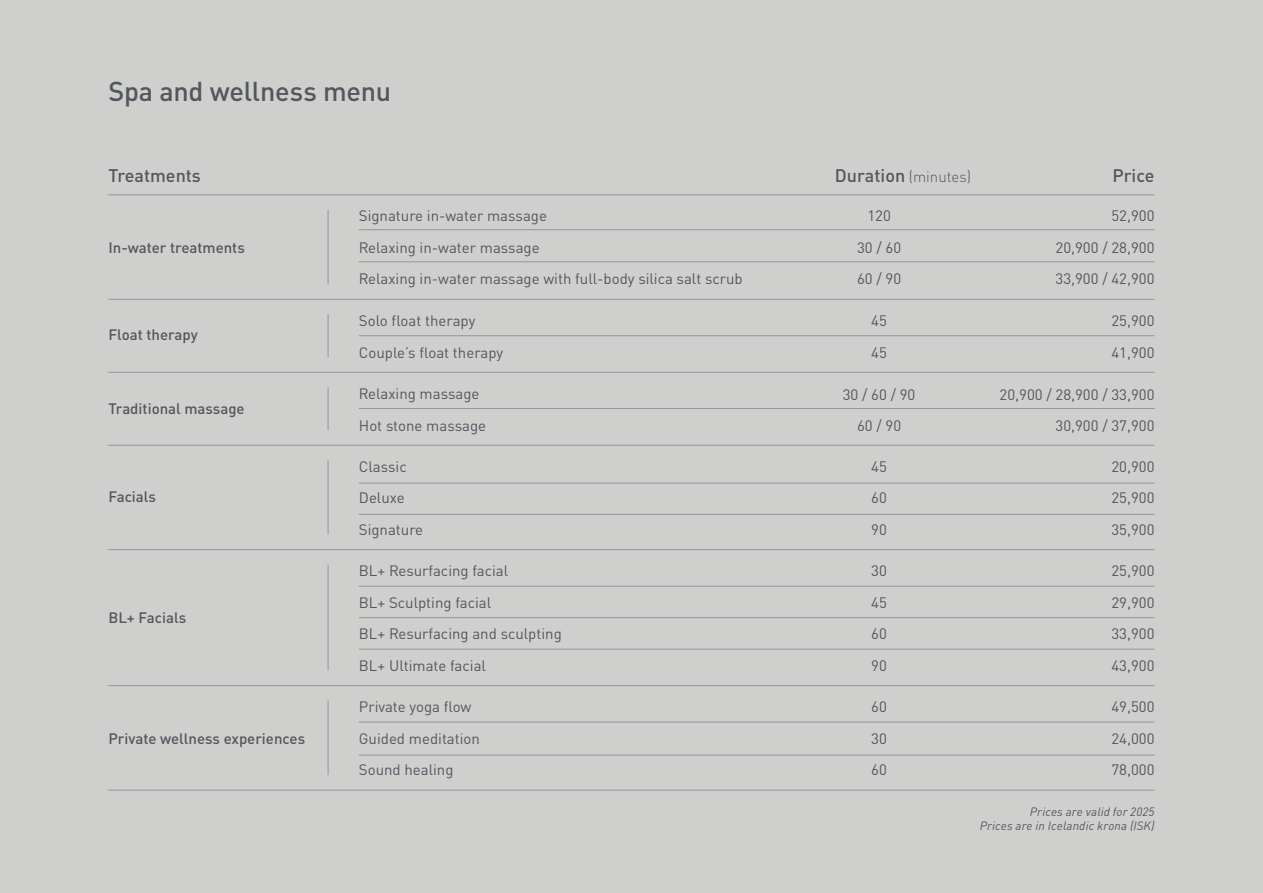
<style>
.page{position:relative;width:1263px;height:893px;background:#cfd0ce}
.page>*{position:absolute;margin:0;border:0;box-sizing:border-box;transform-origin:0 0}
.t1{font:500 27px "DIN Pro";letter-spacing:-.01em;color:#52575d}
.t2{font:500 18px "DIN Pro";color:#52575d}
.t3{font:15px/31.5px "DIN Pro";color:#52575d}
.t4{font:500 15px "DIN Pro";color:#52575d}
.t5{font:300 15px "DIN Pro";color:#52575d}
.t6{font:italic 12px/14.4px "DIN Pro";letter-spacing:.015em;color:#52575d;text-align:right}
.s1{font-weight:500;font-size:18px}
</style>
<div class="page">
<hr style="left:108px;top:194px;width:1046px;height:1px;background:#929699">
<hr style="left:108px;top:299px;width:1046px;height:1px;background:#929699">
<hr style="left:108px;top:445px;width:1046px;height:1px;background:#929699">
<hr style="left:108px;top:372px;width:1046px;height:1px;background:#929699">
<hr style="left:108px;top:790px;width:1046px;height:1px;background:#929699">
<hr style="left:108px;top:685px;width:1046px;height:1px;background:#929699">
<hr style="left:108px;top:549px;width:1046px;height:1px;background:#929699">
<hr style="left:328px;top:210px;width:1px;height:74px;background:#929699">
<hr style="left:328px;top:314px;width:1px;height:43px;background:#929699">
<hr style="left:328px;top:387px;width:1px;height:43px;background:#929699">
<hr style="left:328px;top:460px;width:1px;height:75px;background:#929699">
<hr style="left:328px;top:565px;width:1px;height:106px;background:#929699">
<hr style="left:328px;top:701px;width:1px;height:74px;background:#929699">
<hr style="left:359px;top:229px;width:795px;height:1px;background:#929699">
<hr style="left:359px;top:262px;width:795px;height:1px;background:#929699">
<hr style="left:359px;top:335px;width:795px;height:1px;background:#929699">
<hr style="left:359px;top:408px;width:795px;height:1px;background:#929699">
<hr style="left:359px;top:483px;width:795px;height:1px;background:#929699">
<hr style="left:359px;top:514px;width:795px;height:1px;background:#929699">
<hr style="left:359px;top:586px;width:795px;height:1px;background:#929699">
<hr style="left:359px;top:617px;width:795px;height:1px;background:#929699">
<hr style="left:359px;top:649px;width:795px;height:1px;background:#929699">
<hr style="left:359px;top:722px;width:795px;height:1px;background:#929699">
<hr style="left:359px;top:755px;width:795px;height:1px;background:#929699">
<h1 class="t1" style="left:108px;top:70px;width:284px">Spa and wellness menu</h1>
<p class="t2" style="left:108px;top:161px;width:94px">Treatments</p>
<p class="t4" style="left:108px;top:235px;width:138px">In-water treatments</p>
<p class="t4" style="left:108px;top:322px;width:91px">Float therapy</p>
<p class="t4" style="left:108px;top:396px;width:138px">Traditional massage</p>
<p class="t4" style="left:108px;top:484px;width:49px">Facials</p>
<p class="t4" style="left:108px;top:606px;width:79px">BL+ Facials</p>
<p class="t4" style="left:108px;top:726px;width:198px">Private wellness experiences</p>
<p class="t3" style="left:359px;top:199px;width:385px">Signature in-water massage<br>Relaxing in-water massage<br>Relaxing in-water massage with full-body silica salt scrub</p>
<p class="t3" style="left:359px;top:303px;width:146px">Solo float therapy<br>Couple’s float therapy</p>
<p class="t3" style="left:359px;top:377px;width:129px">Relaxing massage<br>Hot stone massage</p>
<p class="t3" style="left:359px;top:449px;width:66px">Classic<br>Deluxe<br>Signature</p>
<p class="t3" style="left:359px;top:553px;width:204px">BL+ Resurfacing facial<br>BL+ Sculpting facial<br>BL+ Resurfacing and sculpting<br>BL+ Ultimate facial</p>
<p class="t3" style="left:359px;top:689px;width:123px">Private yoga flow<br>Guided meditation<br>Sound healing</p>
<p class="t5" style="left:835px;top:165px;width:138px"><span class="s1">Duration</span> (minutes)</p>
<p class="t2" style="left:1112px;top:161px;width:44px">Price</p>
<p class="t3" style="left:857px;top:199px;width:46px;text-align:center">120<br>30 / 60<br>60 / 90</p>
<p class="t3" style="left:1055px;top:199px;width:101px;text-align:justify;text-indent:56px">52,900<br>20,900 / 28,900<br>33,900 / 42,900</p>
<p class="t3" style="left:871px;top:303px;width:17px">45<br>45</p>
<p class="t3" style="left:1111px;top:303px;width:45px">25,900<br>41,900</p>
<p class="t3" style="left:843px;top:377px;width:74px;text-align:center">30 / 60 / 90<br>60 / 90</p>
<p class="t3" style="left:999px;top:377px;width:156px;text-align:right">20,900 / 28,900 / 33,900<br>30,900 / 37,900</p>
<p class="t3" style="left:1111px;top:449px;width:45px;text-align:justify">20,900<br>25,900<br>35,900</p>
<p class="t3" style="left:1111px;top:553px;width:45px;text-align:justify">25,900<br>29,900<br>33,900<br>43,900</p>
<p class="t3" style="left:1111px;top:689px;width:45px;text-align:justify">49,500<br>24,000<br>78,000</p>
<p class="t3" style="left:871px;top:449px;width:17px;text-align:justify">45<br>60<br>90</p>
<p class="t3" style="left:871px;top:553px;width:17px;text-align:justify">30<br>45<br>60<br>90</p>
<p class="t3" style="left:871px;top:689px;width:17px;text-align:justify">60<br>30<br>60</p>
<p class="t6" style="left:980px;top:803px;width:176px">Prices are valid for 2025<br>Prices are in Icelandic krona (ISK)</p>
</div>
